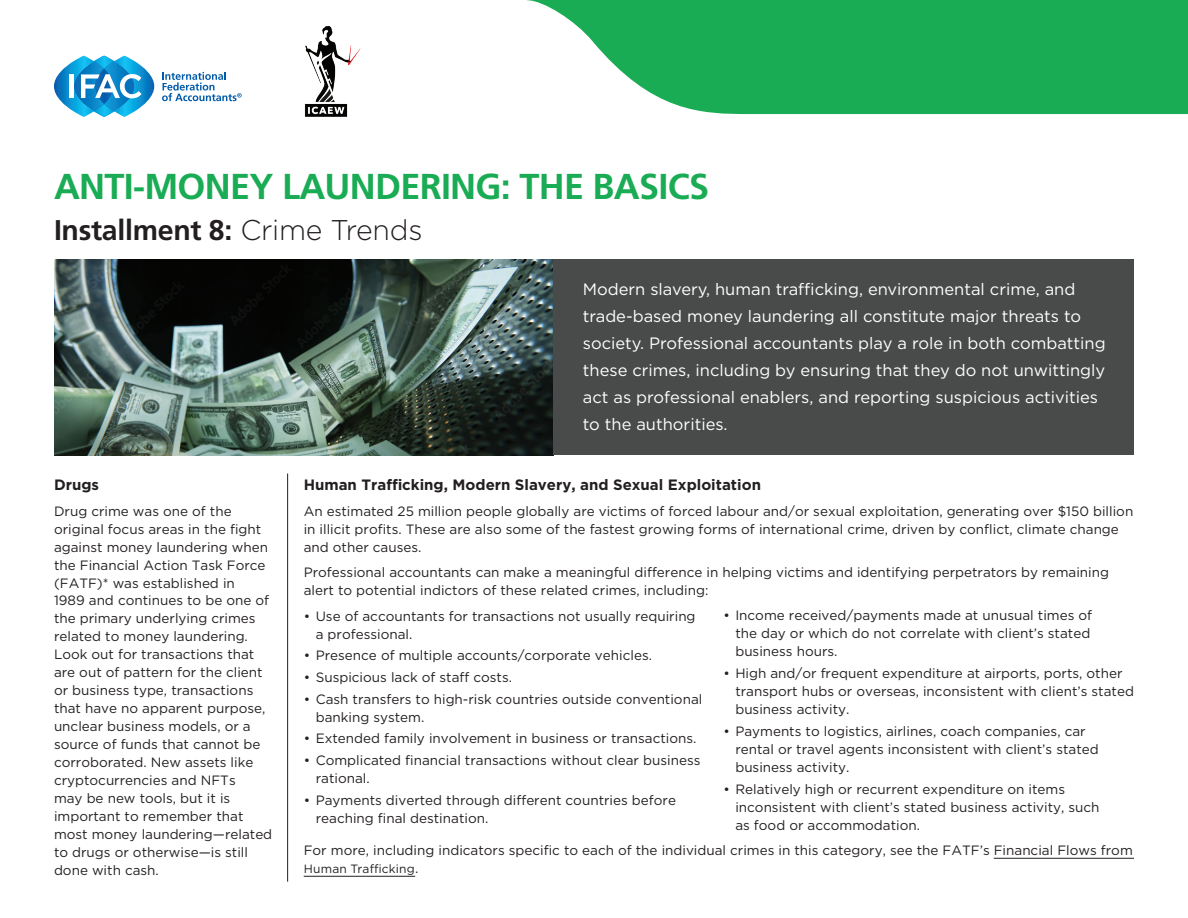
<style>
.page{position:relative;width:1188px;height:918px;background:#fff}
.page>*{position:absolute;margin:0;border:0;box-sizing:border-box;transform-origin:0 0}
.t1{font:700 36px "Frutiger";letter-spacing:-.02em;color:#1aac54}
.t2{font:700 28.5px "Frutiger";letter-spacing:-.01em;color:#231f20}
.t3{font:16.5px/27px "Gotham";color:#fff}
.t4{font:700 15px "Gotham";color:#231f20}
.t5{font:13.5px/18px "Gotham";color:#231f20}
.t6{font:12px "Gotham";letter-spacing:.015em;color:#231f20}
.s1{font-family:"Gotham";font-weight:300}
.s2{font-size:13.5px}
</style>
<div class="page">
<img style="left:54px;top:260px;width:500px;height:195px">
<div style="left:554px;top:260px;width:580px;height:195px;background:#494a4a"></div>
<hr style="left:994px;top:858px;width:140px;height:1px;background:#231f20">
<hr style="left:304px;top:876px;width:111px;height:1px;background:#231f20">
<svg style="left:527px;top:0;width:661px;height:114px;background:#37b669"></svg>
<svg style="left:54px;top:56px;width:100px;height:61px"></svg>
<svg style="left:162px;top:72px;width:80px;height:29px"></svg>
<img style="left:304px;top:26px;width:57px;height:91px">
<hr style="left:287px;top:474px;width:1px;height:408px;background:#231f20">
<h1 class="t1" style="left:54px;top:165px;width:657px">ANTI-MONEY LAUNDERING: THE BASICS</h1>
<h2 class="t2" style="left:54px;top:213px;width:370px">Installment 8: <span class="s1">Crime Trends</span></h2>
<p class="t4" style="left:54px;top:475px;width:47px">Drugs</p>
<p class="t5" style="left:54px;top:501px;width:220px">Drug crime was one of the original focus areas in the fight against money laundering when the Financial Action Task Force (FATF)* was established in<br>1989 and continues to be one of the primary underlying crimes related to money laundering.<br>Look out for transactions that are out of pattern for the client or business type, transactions that have no apparent purpose, unclear business models, or a source of funds that cannot be corroborated. New assets like cryptocurrencies and NFTs<br>may be new tools, but it is important to remember that most money laundering—related to drugs or otherwise—is still done with cash.</p>
<p class="t3" style="left:583px;top:276px;width:524px">Modern slavery, human trafficking, environmental crime, and trade-based money laundering all constitute major threats to society. Professional accountants play a role in both combatting these crimes, including by ensuring that they do not unwittingly act as professional enablers, and reporting suspicious activities to the authorities.</p>
<p class="t4" style="left:304px;top:475px;width:459px">Human Trafficking, Modern Slavery, and Sexual Exploitation</p>
<p class="t5" style="left:304px;top:501px;width:831px">An estimated 25 million people globally are victims of forced labour and/or sexual exploitation, generating over $150 billion in illicit profits. These are also some of the fastest growing forms of international crime, driven by conflict, climate change and other causes.</p>
<p class="t5" style="left:304px;top:563px;width:807px">Professional accountants can make a meaningful difference in helping victims and identifying perpetrators by remaining alert to potential indictors of these related crimes, including:</p>
<p class="t5" style="left:316px;top:606px;width:381px;text-indent:-12px">• Use of accountants for transactions not usually requiring a professional.</p>
<p class="t5" style="left:304px;top:646px;width:350px">• Presence of multiple accounts/corporate vehicles.</p>
<p class="t5" style="left:304px;top:668px;width:210px">• Suspicious lack of staff costs.</p>
<p class="t5" style="left:316px;top:690px;width:388px;text-indent:-12px">• Cash transfers to high-risk countries outside conventional banking system.</p>
<p class="t5" style="left:304px;top:729px;width:394px">• Extended family involvement in business or transactions.</p>
<p class="t5" style="left:316px;top:751px;width:386px;text-indent:-12px">• Complicated financial transactions without clear business rational.</p>
<p class="t5" style="left:316px;top:791px;width:362px;text-indent:-12px">• Payments diverted through different countries before reaching final destination.</p>
<p class="t5" style="left:735px;top:606px;width:358px;text-indent:-12px">• Income received/payments made at unusual times of the day or which do not correlate with client’s stated business hours.</p>
<p class="t5" style="left:735px;top:664px;width:400px;text-indent:-12px">• High and/or frequent expenditure at airports, ports, other transport hubs or overseas, inconsistent with client’s stated business activity.</p>
<p class="t5" style="left:735px;top:722px;width:365px;text-indent:-12px">• Payments to logistics, airlines, coach companies, car rental or travel agents inconsistent with client’s stated business activity.</p>
<p class="t5" style="left:735px;top:780px;width:366px;text-indent:-12px">• Relatively high or recurrent expenditure on items inconsistent with client’s stated business activity, such as food or accommodation.</p>
<p class="t5" style="left:304px;top:841px;width:831px">For more, including indicators specific to each of the individual crimes in this category, see the FATF’s Financial Flows from</p>
<p class="t6" style="left:304px;top:861px;width:116px">Human Trafficking<span class="s2">.</span></p>
</div>
